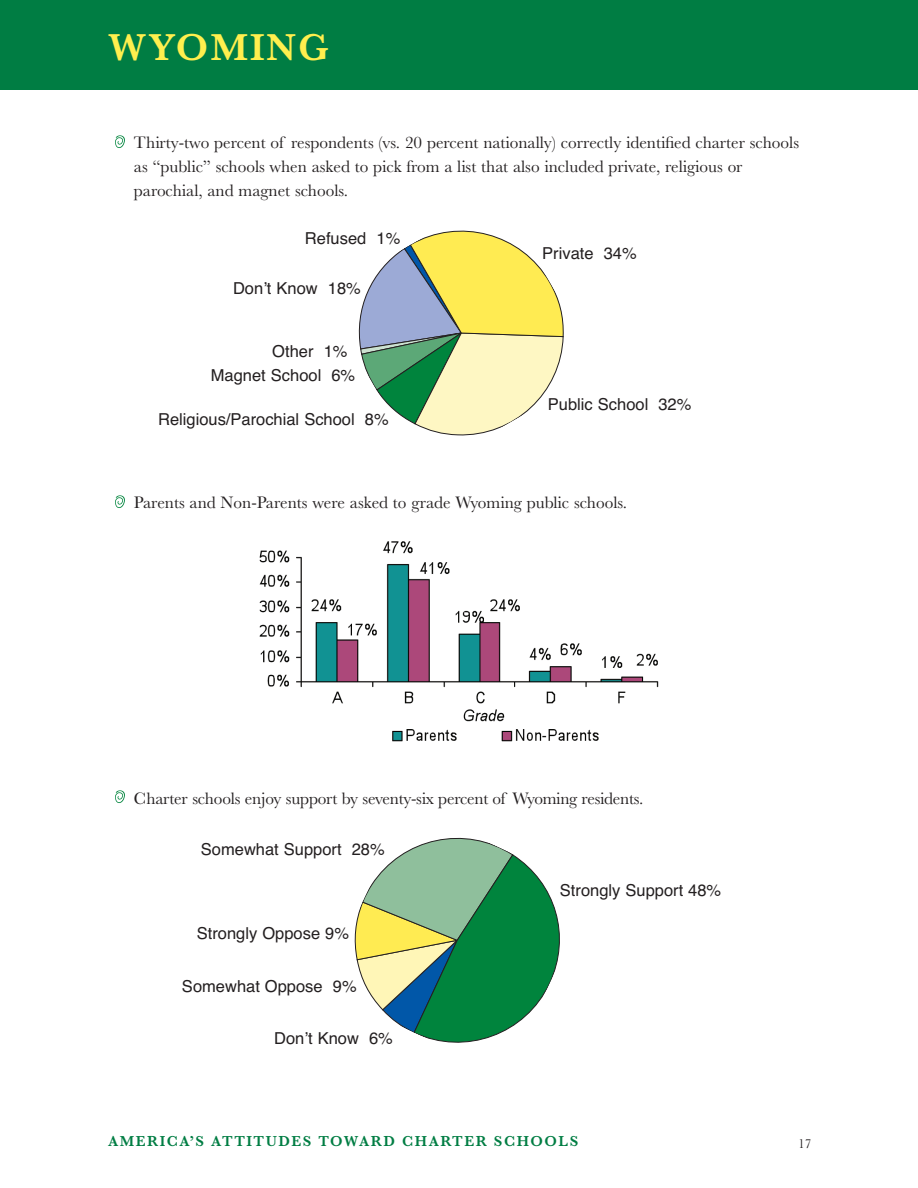
<style>
.page{position:relative;width:918px;height:1188px;background:#fff}
.page>*{position:absolute;margin:0;border:0;box-sizing:border-box;transform-origin:0 0}
.t1{font:600 39px "Baskerville";letter-spacing:.05em;color:#ffef4e}
.t2{font:17.25px/24px "Baskerville";color:#231f20}
.t3{font:16.5px "Helvetica";color:#231f20}
.t4{font:600 15px "Baskerville";letter-spacing:.1em;color:#007d43}
.t5{font:13.5px "Baskerville";color:#231f20}
</style>
<div class="page">
<div style="left:0;top:0;width:918px;height:90px;background:#007d43"></div>
<img style="left:115px;top:495px;width:10px;height:13px">
<img style="left:115px;top:790px;width:10px;height:13px">
<img style="left:115px;top:135px;width:10px;height:13px">
<img style="left:259px;top:541px;width:400px;height:201px">
<svg style="left:354px;top:837px;width:206px;height:206px"></svg>
<svg style="left:358px;top:230px;width:206px;height:206px"></svg>
<h1 class="t1" style="left:108px;top:24px;width:222px">WYOMING</h1>
<p class="t2" style="left:134px;top:131px;width:667px">Thirty-two percent of respondents (vs. 20 percent nationally) correctly identified charter schools as “public” schools when asked to pick from a list that also included private, religious or parochial, and magnet schools.</p>
<p class="t3" style="left:305px;top:228px;width:97px">Refused 1%</p>
<p class="t3" style="left:233px;top:278px;width:129px">Don’t Know 18%</p>
<p class="t3" style="left:272px;top:341px;width:77px">Other 1%</p>
<p class="t3" style="left:211px;top:365px;width:146px">Magnet School 6%</p>
<p class="t3" style="left:158px;top:409px;width:232px">Religious/Parochial School 8%</p>
<p class="t3" style="left:542px;top:243px;width:96px">Private 34%</p>
<p class="t3" style="left:548px;top:394px;width:145px">Public School 32%</p>
<p class="t2" style="left:134px;top:491px;width:495px">Parents and Non-Parents were asked to grade Wyoming public schools.</p>
<p class="t2" style="left:134px;top:786px;width:511px">Charter schools enjoy support by seventy-six percent of Wyoming residents.</p>
<p class="t3" style="left:201px;top:839px;width:185px">Somewhat Support 28%</p>
<p class="t3" style="left:197px;top:922px;width:154px">Strongly Oppose 9%</p>
<p class="t3" style="left:182px;top:976px;width:176px">Somewhat Oppose 9%</p>
<p class="t3" style="left:274px;top:1028px;width:120px">Don’t Know 6%</p>
<p class="t3" style="left:560px;top:880px;width:163px">Strongly Support 48%</p>
<p class="t4" style="left:108px;top:1132px;width:472px">AMERICA’S ATTITUDES TOWARD CHARTER SCHOOLS</p>
<p class="t5" style="left:798px;top:1135px;width:15px">17</p>
</div>
